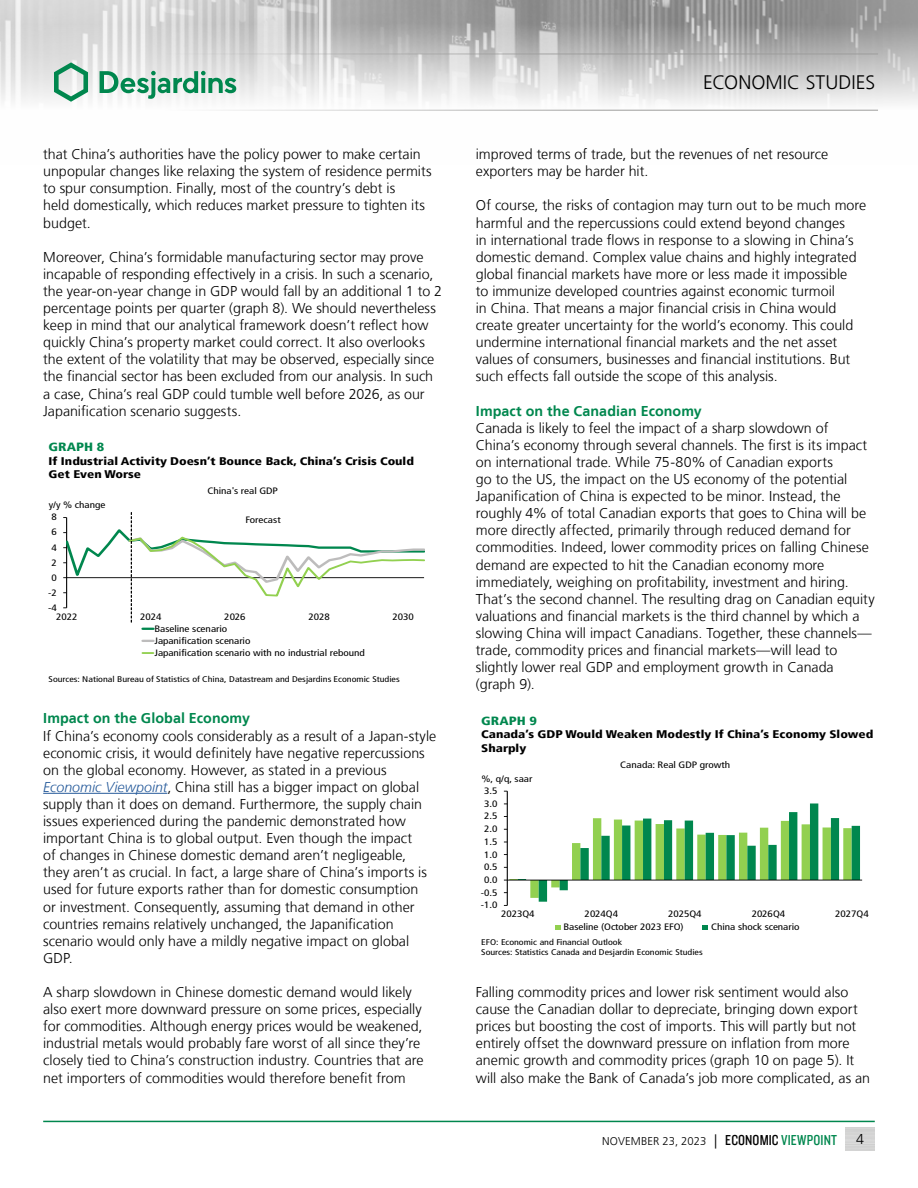
<style>
.page{position:relative;width:918px;height:1188px;background:#fff}
.page>*{position:absolute;margin:0;border:0;box-sizing:border-box;transform-origin:0 0}
.t1{font:300 19.5px "Frutiger LT";letter-spacing:.005em;color:#000}
.t2{font:300 14.25px/17.1px "Frutiger LT";color:#000}
.t3{font:700 14.25px "Frutiger LT";letter-spacing:.005em;color:#00874e}
.t4{font:900 condensed 12px "Frutiger LT";color:#00874e;scale:1.2 1}
.t5{font:300 11.25px "Frutiger LT";letter-spacing:.005em;color:#000}
.t6{font:900 condensed 11.1px/13.2px "Frutiger LT";color:#000;scale:1.2 1}
.t7{font:condensed 9.3px/12.1px "Frutiger LT";color:#000;scale:1.2 1}
.t8{font:condensed 8.25px/9.9px "Frutiger LT";color:#000;scale:1.2 1}
.s1{font-style:italic;color:#275b9b}
.s2{font-size:14.25px}
.s3{font-family:"Knockout 29 Junior Ltweight";font-weight:400;font-size:15px}
.s4{font-family:"Knockout 29 Junior Ltweight";font-weight:400;font-size:15px;color:#00874e}
</style>
<div class="page">
<img style="left:0;top:0;width:918px;height:110px">
<hr style="left:0;top:54px;width:878px;height:1px;background:#9d9d9c">
<hr style="left:0;top:110px;width:878px;height:1px;background:#9d9d9c">
<svg style="left:54px;top:62px;width:34px;height:40px"></svg>
<svg style="left:100px;top:71px;width:136px;height:28px"></svg>
<hr style="left:43px;top:1121px;width:832px;height:1px;background:#00874e">
<hr style="left:43px;top:793px;width:124px;height:1px;background:#275b9b">
<hr style="left:507px;top:791px;width:1px;height:114px;background:#000">
<svg style="left:504px;top:803px;width:356px;height:103px"></svg>
<hr style="left:507px;top:880px;width:355px;height:1px;background:#000">
<svg style="left:555px;top:925px;width:6px;height:5px"></svg>
<svg style="left:702px;top:925px;width:6px;height:5px"></svg>
<svg style="left:143px;top:628px;width:10px;height:2px"></svg>
<svg style="left:143px;top:640px;width:10px;height:2px"></svg>
<svg style="left:143px;top:652px;width:10px;height:2px"></svg>
<svg style="left:63px;top:512px;width:361px;height:110px"></svg>
<p class="t2" style="left:43px;top:146px;width:390px">that China’s authorities have the policy power to make certain unpopular changes like relaxing the system of residence permits to spur consumption. Finally, most of the country’s debt is<br>held domestically, which reduces market pressure to tighten its budget.</p>
<p class="t2" style="left:43px;top:249px;width:400px">Moreover, China’s formidable manufacturing sector may prove incapable of responding effectively in a crisis. In such a scenario, the year-on-year change in GDP would fall by an additional 1 to 2 percentage points per quarter (graph 8). We should nevertheless keep in mind that our analytical framework doesn’t reflect how quickly China’s property market could correct. It also overlooks the extent of the volatility that may be observed, especially since the financial sector has been excluded from our analysis. In such a case, China’s real GDP could tumble well before 2026, as our Japanification scenario suggests.</p>
<p class="t4" style="left:49px;top:440px;width:48px">GRAPH 8</p>
<p class="t6" style="left:49px;top:454px;width:306px">If Industrial Activity Doesn’t Bounce Back, China’s Crisis Could<br>Get Even Worse</p>
<p class="t7" style="left:49px;top:499px;width:49px">y/y % change</p>
<p class="t7" style="left:51px;top:511px;width:6px">8</p>
<p class="t7" style="left:51px;top:526px;width:6px">6</p>
<p class="t7" style="left:51px;top:541px;width:6px">4</p>
<p class="t7" style="left:51px;top:556px;width:6px">2</p>
<p class="t7" style="left:51px;top:571px;width:6px">0</p>
<p class="t7" style="left:48px;top:586px;width:9px">-2</p>
<p class="t7" style="left:48px;top:602px;width:9px">-4</p>
<p class="t7" style="left:207px;top:485px;width:60px">China's real GDP</p>
<p class="t7" style="left:245px;top:513px;width:31px">Forecast</p>
<p class="t7" style="left:56px;top:610px;width:19px">2022</p>
<p class="t7" style="left:140px;top:610px;width:19px">2024</p>
<p class="t7" style="left:224px;top:610px;width:19px">2026</p>
<p class="t7" style="left:308px;top:610px;width:19px">2028</p>
<p class="t7" style="left:393px;top:610px;width:19px">2030</p>
<p class="t7" style="left:154px;top:622px;width:177px">Baseline scenario<br>Japanification scenario<br>Japanification scenario with no industrial rebound</p>
<p class="t8" style="left:49px;top:674px;width:294px">Sources: National Bureau of Statistics of China, Datastream and Desjardins Economic Studies</p>
<p class="t3" style="left:43px;top:710px;width:208px">Impact on the Global Economy</p>
<p class="t2" style="left:43px;top:727px;width:395px">If China’s economy cools considerably as a result of a Japan-style economic crisis, it would definitely have negative repercussions on the global economy. However, as stated in a previous <span class="s1">Economic Viewpoint</span>, China still has a bigger impact on global supply than it does on demand. Furthermore, the supply chain issues experienced during the pandemic demonstrated how important China is to global output. Even though the impact<br>of changes in Chinese domestic demand aren’t negligeable,<br>they aren’t as crucial. In fact, a large share of China’s imports is used for future exports rather than for domestic consumption<br>or investment. Consequently, assuming that demand in other countries remains relatively unchanged, the Japanification scenario would only have a mildly negative impact on global GDP.</p>
<p class="t2" style="left:43px;top:984px;width:382px">A sharp slowdown in Chinese domestic demand would likely also exert more downward pressure on some prices, especially for commodities. Although energy prices would be weakened, industrial metals would probably fare worst of all since they’re closely tied to China’s construction industry. Countries that are net importers of commodities would therefore benefit from</p>
<h1 class="t1" style="left:703px;top:72px;width:174px">ECONOMIC STUDIES</h1>
<p class="t2" style="left:476px;top:146px;width:354px">improved terms of trade, but the revenues of net resource exporters may be harder hit.</p>
<p class="t2" style="left:476px;top:197px;width:392px">Of course, the risks of contagion may turn out to be much more harmful and the repercussions could extend beyond changes<br>in international trade flows in response to a slowing in China’s domestic demand. Complex value chains and highly integrated global financial markets have more or less made it impossible<br>to immunize developed countries against economic turmoil<br>in China. That means a major financial crisis in China would create greater uncertainty for the world’s economy. This could undermine international financial markets and the net asset values of consumers, businesses and financial institutions. But such effects fall outside the scope of this analysis.</p>
<p class="t3" style="left:476px;top:402px;width:227px">Impact on the Canadian Economy</p>
<p class="t2" style="left:476px;top:420px;width:400px">Canada is likely to feel the impact of a sharp slowdown of China’s economy through several channels. The first is its impact on international trade. While 75-80% of Canadian exports<br>go to the US, the impact on the US economy of the potential Japanification of China is expected to be minor. Instead, the roughly 4% of total Canadian exports that goes to China will be more directly affected, primarily through reduced demand for commodities. Indeed, lower commodity prices on falling Chinese demand are expected to hit the Canadian economy more immediately, weighing on profitability, investment and hiring.<br>That’s the second channel. The resulting drag on Canadian equity valuations and financial markets is the third channel by which a slowing China will impact Canadians. Together, these channels— trade, commodity prices and financial markets—will lead to slightly lower real GDP and employment growth in Canada (graph 9).</p>
<p class="t4" style="left:481px;top:713px;width:48px">GRAPH 9</p>
<p class="t6" style="left:481px;top:728px;width:328px">Canada’s GDP Would Weaken Modestly If China’s Economy Slowed<br>Sharply</p>
<p class="t7" style="left:481px;top:773px;width:44px">%, q/q, saar</p>
<p class="t7" style="left:484px;top:785px;width:13px">3.5</p>
<p class="t7" style="left:484px;top:797px;width:13px">3.0</p>
<p class="t7" style="left:484px;top:810px;width:13px">2.5</p>
<p class="t7" style="left:484px;top:823px;width:13px">2.0</p>
<p class="t7" style="left:484px;top:836px;width:13px">1.5</p>
<p class="t7" style="left:484px;top:848px;width:13px">1.0</p>
<p class="t7" style="left:484px;top:861px;width:13px">0.5</p>
<p class="t7" style="left:484px;top:874px;width:13px">0.0</p>
<p class="t7" style="left:481px;top:886px;width:15px">-0.5</p>
<p class="t7" style="left:481px;top:899px;width:15px">-1.0</p>
<p class="t7" style="left:620px;top:759px;width:93px">Canada: Real GDP growth</p>
<p class="t7" style="left:501px;top:908px;width:29px">2023Q4</p>
<p class="t7" style="left:585px;top:908px;width:29px">2024Q4</p>
<p class="t7" style="left:668px;top:908px;width:29px">2025Q4</p>
<p class="t7" style="left:752px;top:908px;width:29px">2026Q4</p>
<p class="t7" style="left:835px;top:908px;width:29px">2027Q4</p>
<p class="t7" style="left:563px;top:921px;width:102px">Baseline (October 2023 EFO)</p>
<p class="t7" style="left:711px;top:921px;width:75px">China shock scenario</p>
<p class="t8" style="left:481px;top:938px;width:186px">EFO: Economic and Financial Outlook<br>Sources: Statistics Canada and Desjardin Economic Studies</p>
<p class="t2" style="left:476px;top:984px;width:396px">Falling commodity prices and lower risk sentiment would also cause the Canadian dollar to depreciate, bringing down export prices but boosting the cost of imports. This will partly but not entirely offset the downward pressure on inflation from more anemic growth and commodity prices (graph 10 on page 5). It will also make the Bank of Canada’s job more complicated, as an</p>
<p class="t5" style="left:602px;top:1135px;width:237px">NOVEMBER 23, 2023 <span class="s2">|</span> <span class="s3">ECONOMIC</span> <span class="s4">VIEWPOINT</span></p>
<p class="t2" style="left:856px;top:1131px;width:9px">4</p>
</div>
